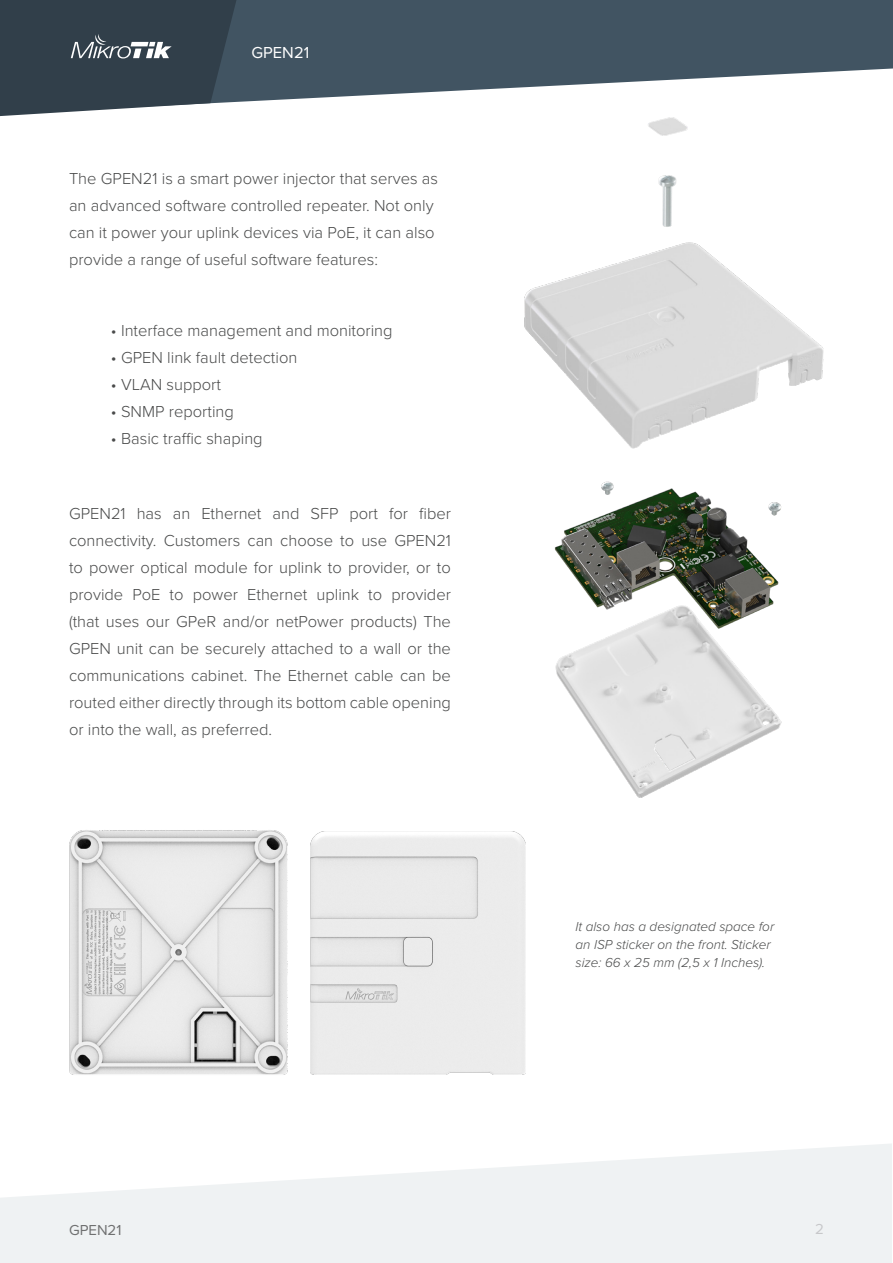
<style>
.page{position:relative;width:893px;height:1263px;background:#fff}
.page>*{position:absolute;margin:0;border:0;box-sizing:border-box;transform-origin:0 0}
.Teksts{font:300 16.5px/27px "Proxima Nova";color:#494a4a}
.t1{font:16.5px "Proxima Nova";color:#fff}
.t2{font:15px "Proxima Nova";color:#6f7070}
.t3{font:15px "Proxima Nova";color:#c7c8ca}
.Teksts-2{font:italic 300 13.5px/18px "Proxima Nova";color:#494a4a}
</style>
<div class="page">
<svg style="left:236px;top:0;width:657px;height:102px;fill:#415462"></svg>
<svg style="left:0;top:1144px;width:892px;height:119px;fill:#eff2f3"></svg>
<svg style="left:0;top:0;width:236px;height:116px;background:#43505a"></svg>
<img style="left:69px;top:830px;width:219px;height:245px">
<img style="left:310px;top:831px;width:215px;height:243px">
<img style="left:524px;top:118px;width:300px;height:679px">
<p class="t1" style="left:251px;top:40px;width:59px">GPEN21</p>
<p class="Teksts" style="left:69px;top:164px;width:371px">The GPEN21 is a smart power injector that serves as an advanced software controlled repeater. Not only can it power your uplink devices via PoE, it can also provide a range of useful software features:</p>
<p class="Teksts" style="left:111px;top:316px;width:283px">• Interface management and monitoring</p>
<p class="Teksts" style="left:111px;top:343px;width:188px">• GPEN link fault detection</p>
<p class="Teksts" style="left:111px;top:370px;width:112px">• VLAN support</p>
<p class="Teksts" style="left:111px;top:397px;width:125px">• SNMP reporting</p>
<p class="Teksts" style="left:111px;top:424px;width:153px">• Basic traffic shaping</p>
<p class="Teksts" style="left:69px;top:499px;width:383px;text-align:justify">GPEN21 has an Ethernet and SFP port for fiber connectivity. Customers can choose to use GPEN21 to power optical module for uplink to provider, or to provide PoE to power Ethernet uplink to provider (that uses our GPeR and/or netPower products) The GPEN unit can be securely attached to a wall or the communications cabinet. The Ethernet cable can be routed either directly through its bottom cable opening or into the wall, as preferred.</p>
<p class="Teksts-2" style="left:575px;top:917px;width:200px">It also has a designated space for an ISP sticker on the front. Sticker size: 66 x 25 mm (2,5 x 1 Inches).</p>
<p class="t2" style="left:69px;top:1218px;width:54px">GPEN21</p>
<p class="t3" style="left:815px;top:1218px;width:10px">2</p>
</div>
